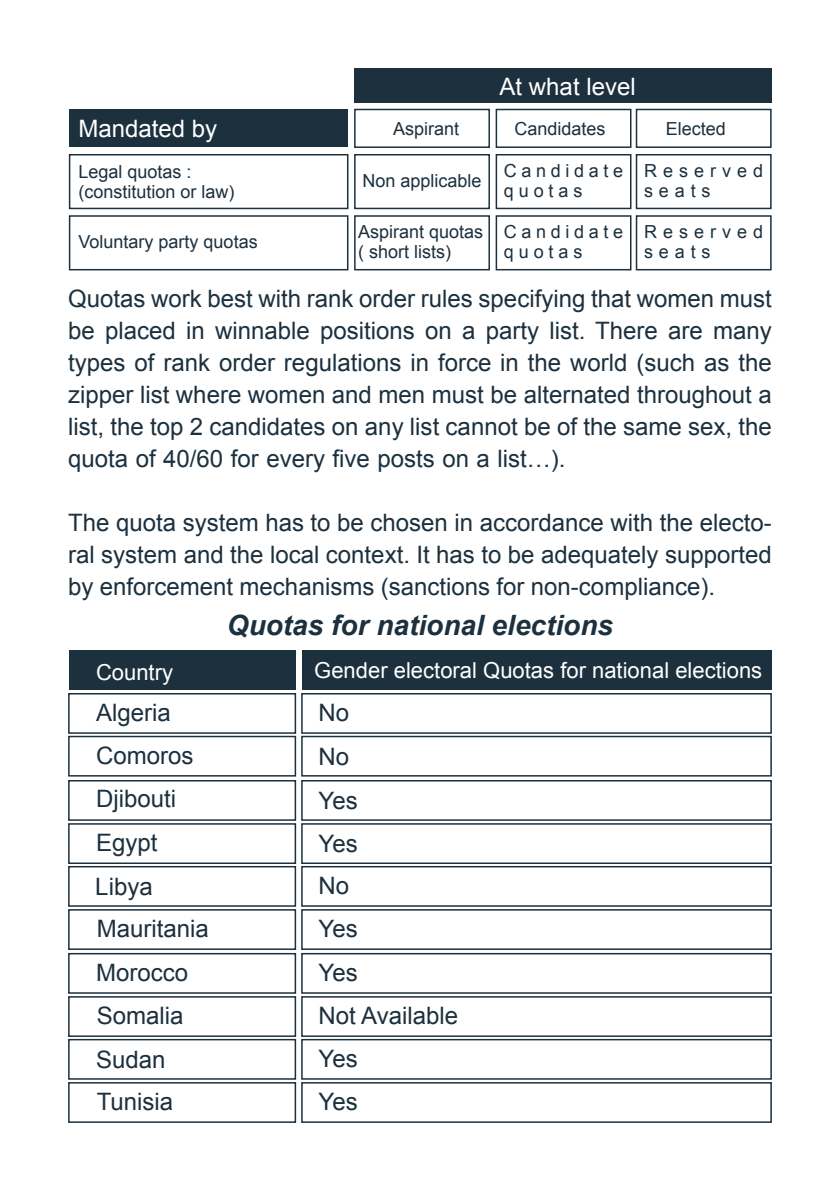
<style>
.page{position:relative;width:840px;height:1191px;background:#fff}
.page>*{position:absolute;margin:0;border:0;box-sizing:border-box;transform-origin:0 0}
.t1{font:italic 700 28px "Arial";color:#1c303e}
.t2{font:24px/32px "Arial";color:#1c303e}
.t3{font:24px "Arial";color:#fff}
.t4{font:22px "Arial";color:#fff}
.t5{font:18px/20px "Arial";color:#1c303e}
</style>
<div class="page">
<div style="left:635px;top:109px;width:136px;height:39px;border:2px solid #1c303e"></div>
<div style="left:635px;top:154px;width:136px;height:55px;border:2px solid #1c303e"></div>
<div style="left:635px;top:215px;width:136px;height:55px;border:2px solid #1c303e"></div>
<div style="left:495px;top:109px;width:136px;height:39px;border:2px solid #1c303e"></div>
<div style="left:495px;top:154px;width:136px;height:55px;border:2px solid #1c303e"></div>
<div style="left:495px;top:215px;width:136px;height:55px;border:2px solid #1c303e"></div>
<div style="left:354px;top:68px;width:417px;height:35px;background:#1c303e"></div>
<div style="left:354px;top:109px;width:135px;height:39px;border:2px solid #1c303e"></div>
<div style="left:354px;top:154px;width:135px;height:55px;border:2px solid #1c303e"></div>
<div style="left:354px;top:215px;width:135px;height:55px;border:2px solid #1c303e"></div>
<div style="left:69px;top:109px;width:278px;height:38px;background:#1c303e"></div>
<div style="left:69px;top:154px;width:279px;height:55px;border:2px solid #1c303e"></div>
<div style="left:69px;top:215px;width:279px;height:55px;border:2px solid #1c303e"></div>
<div style="left:68px;top:1082px;width:228px;height:40px;border:2px solid #1c303e"></div>
<div style="left:301px;top:1082px;width:470px;height:40px;border:2px solid #1c303e"></div>
<div style="left:68px;top:909px;width:228px;height:41px;border:2px solid #1c303e"></div>
<div style="left:301px;top:909px;width:470px;height:41px;border:2px solid #1c303e"></div>
<div style="left:68px;top:996px;width:228px;height:41px;border:2px solid #1c303e"></div>
<div style="left:301px;top:996px;width:470px;height:41px;border:2px solid #1c303e"></div>
<div style="left:68px;top:823px;width:228px;height:41px;border:2px solid #1c303e"></div>
<div style="left:301px;top:823px;width:470px;height:41px;border:2px solid #1c303e"></div>
<div style="left:68px;top:693px;width:228px;height:41px;border:2px solid #1c303e"></div>
<div style="left:301px;top:693px;width:470px;height:41px;border:2px solid #1c303e"></div>
<div style="left:68px;top:1039px;width:228px;height:40px;border:2px solid #1c303e"></div>
<div style="left:301px;top:1039px;width:470px;height:40px;border:2px solid #1c303e"></div>
<div style="left:68px;top:866px;width:228px;height:40px;border:2px solid #1c303e"></div>
<div style="left:301px;top:866px;width:470px;height:40px;border:2px solid #1c303e"></div>
<div style="left:68px;top:736px;width:228px;height:40px;border:2px solid #1c303e"></div>
<div style="left:301px;top:736px;width:470px;height:40px;border:2px solid #1c303e"></div>
<div style="left:68px;top:953px;width:228px;height:40px;border:2px solid #1c303e"></div>
<div style="left:301px;top:953px;width:470px;height:40px;border:2px solid #1c303e"></div>
<div style="left:68px;top:780px;width:228px;height:41px;border:2px solid #1c303e"></div>
<div style="left:301px;top:780px;width:470px;height:41px;border:2px solid #1c303e"></div>
<div style="left:69px;top:650px;width:226px;height:40px;background:#1c303e"></div>
<div style="left:302px;top:650px;width:468px;height:40px;background:#1c303e"></div>
<p class="t3" style="left:499px;top:71px;width:138px">At what level</p>
<p class="t3" style="left:78px;top:113px;width:140px">Mandated by</p>
<p class="t5" style="left:78px;top:162px;width:158px">Legal quotas : (constitution or law(</p>
<p class="t5" style="left:78px;top:232px;width:181px">Voluntary party quotas</p>
<p class="t5" style="left:514px;top:119px;width:93px">Candidates</p>
<p class="t5" style="left:393px;top:119px;width:68px">Aspirant</p>
<p class="t5" style="left:362px;top:170px;width:121px">Non applicable</p>
<p class="t5" style="left:358px;top:222px;width:127px">Aspirant quotas ( short lists(</p>
<p class="t5" style="left:665px;top:119px;width:62px">Elected</p>
<p class="t5" style="left:503px;top:160px;width:121px">C a n d di a et q u o at s</p>
<p class="t5" style="left:503px;top:222px;width:121px">C a n d di a et q u o at s</p>
<p class="t5" style="left:643px;top:160px;width:121px">R e s e r v e d s e a t s</p>
<p class="t5" style="left:643px;top:222px;width:121px">R e s e r v e d s e a t s</p>
<p class="t2" style="left:68px;top:283px;width:704px;text-align:justify">Quotas work best with rank order rules specifying that women must be placed in winnable positions on a party list. There are many types of rank order regulations in force in the world (such as the zipper list where women and men must be alternated throughout a list, the top 2 candidates on any list cannot be of the same sex, the quota of 40/60 for every five posts on a list... .(</p>
<p class="t2" style="left:68px;top:507px;width:704px">The quota system has to be chosen in accordance with the electo-</p>
<p class="t2" style="left:68px;top:539px;width:704px">ral system and the local context It. has to be adequately supported</p>
<p class="t2" style="left:68px;top:571px;width:648px">by enforcement mechanisms (sanctions for non-compliance .(</p>
<p class="t1" style="left:227px;top:607px;width:387px">Quotas for national elections</p>
<p class="t4" style="left:96px;top:658px;width:79px">Country</p>
<p class="t4" style="left:314px;top:656px;width:449px">Gender electoral Quotas for national elections</p>
<p class="t2" style="left:96px;top:697px;width:76px">Algeria</p>
<p class="t2" style="left:95px;top:734px;width:100px;line-height:43.4px">Comoros<br>Djibouti<br>Egypt<br>Libya</p>
<p class="t2" style="left:318px;top:691px;width:32px;line-height:43.6px">No<br>No</p>
<p class="t2" style="left:318px;top:785px;width:41px">Yes</p>
<p class="t2" style="left:318px;top:828px;width:41px">Yes</p>
<p class="t2" style="left:318px;top:869px;width:32px">No</p>
<p class="t2" style="left:97px;top:913px;width:114px">Mauritania</p>
<p class="t2" style="left:318px;top:913px;width:41px">Yes</p>
<p class="t2" style="left:96px;top:956px;width:94px">Morocco</p>
<p class="t2" style="left:97px;top:1000px;width:88px">Somalia</p>
<p class="t2" style="left:318px;top:950px;width:141px;line-height:43.8px">Yes<br>Not Available</p>
<p class="t2" style="left:96px;top:1043px;width:71px">Sudan</p>
<p class="t2" style="left:318px;top:1043px;width:41px">Yes</p>
<p class="t2" style="left:97px;top:1086px;width:78px">Tunisia</p>
<p class="t2" style="left:318px;top:1086px;width:41px">Yes</p>
</div>
